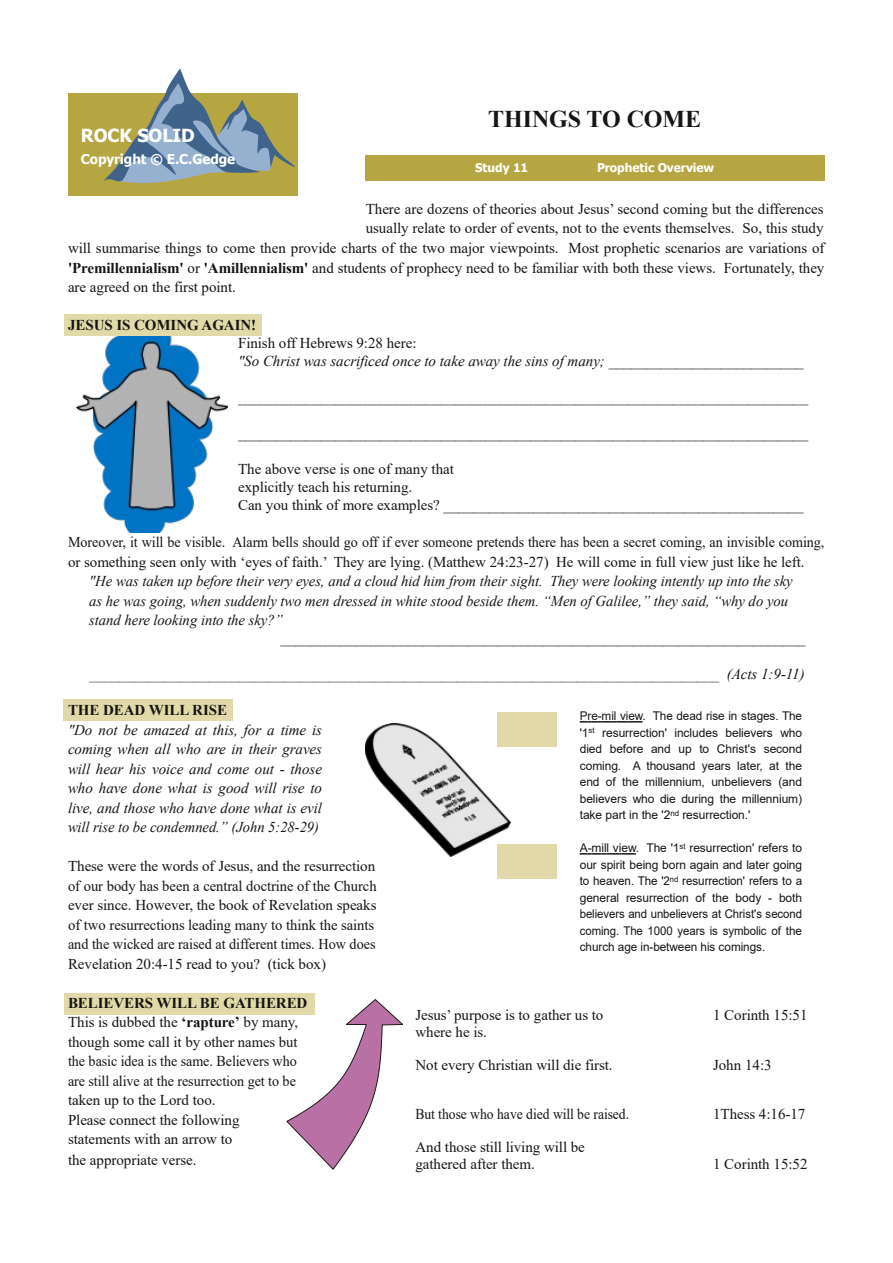
<style>
.page{position:relative;width:893px;height:1263px;background:#fff}
.page>*{position:absolute;margin:0;border:0;box-sizing:border-box;transform-origin:0 0}
.t1{font:700 24px "Times New Roman";color:#171513}
.t2{font:700 18px "Tahoma";letter-spacing:-.005em;color:#fff}
.t3{font:15px/19.5px "Times New Roman";letter-spacing:-.005em;color:#171513}
.t4{font:italic 15px/19.5px "Times New Roman";letter-spacing:-.005em;color:#171513}
.t5{font:15px/19.5px "Times New Roman";letter-spacing:-.005em;color:#171513;scale:.94 1}
.t6{font:700 15px "Times New Roman";letter-spacing:-.005em;color:#171513}
.t7{font:15px "Times New Roman";letter-spacing:-.005em;color:#171513;scale:.91 1}
.t8{font:700 13.5px "Tahoma";letter-spacing:-.005em;color:#fff}
.t9{font:12px/16.5px "Arial";letter-spacing:-.005em;color:#171513;text-align:justify}
.t10{font:700 12px "Tahoma";letter-spacing:-.005em;color:#fff}
.s1{font-weight:700}
.s2{font-style:italic}
</style>
<div class="page">
<div style="left:366px;top:155px;width:459px;height:25px;background:#b5a642"></div>
<div style="left:68px;top:93px;width:230px;height:102px;background:#b5a642"></div>
<svg style="left:104px;top:68px;width:191px;height:115px"></svg>
<img style="left:77px;top:335px;width:150px;height:198px">
<div style="left:64px;top:993px;width:251px;height:21px;background:#e1daa8"></div>
<div style="left:64px;top:314px;width:197px;height:21px;background:#e1daa8"></div>
<div style="left:64px;top:699px;width:169px;height:22px;background:#e1daa8"></div>
<svg style="left:287px;top:999px;width:116px;height:170px"></svg>
<svg style="left:580px;top:721px;width:62px;height:1px"></svg>
<svg style="left:580px;top:853px;width:56px;height:1px"></svg>
<div style="left:498px;top:845px;width:59px;height:34px;background:#e1daa8"></div>
<div style="left:498px;top:713px;width:59px;height:34px;background:#e1daa8"></div>
<img style="left:366px;top:723px;width:145px;height:133px">
<h1 class="t1" style="left:488px;top:105px;width:214px">THINGS TO COME</h1>
<p class="t10" style="left:475px;top:160px;width:55px">Study 11</p>
<p class="t10" style="left:597px;top:160px;width:119px">Prophetic Overview</p>
<p class="t3" style="left:366px;top:199px;width:460px">There are dozens of theories about Jesus’ second coming but the differences</p>
<p class="t3" style="left:366px;top:219px;width:459px">usually relate to order of events, not to the events themselves. So, this study</p>
<p class="t3" style="left:68px;top:238px;width:758px">will summarise things to come then provide charts of the two major viewpoints. Most prophetic scenarios are variations of</p>
<p class="t3" style="left:68px;top:258px;width:758px"><span class="s1">'Premillennialism'</span> or <span class="s1">'Amillennialism'</span> and students of prophecy need to be familiar with both these views. Fortunately, they</p>
<p class="t3" style="left:68px;top:277px;width:169px">are agreed on the first point.</p>
<p class="t6" style="left:68px;top:316px;width:190px">JESUS IS COMING AGAIN!</p>
<p class="t3" style="left:238px;top:334px;width:567px;line-height:18px">Finish off Hebrews 9:28 here:<br><span class="s2">"So Christ was sacrificed once to take away the sins of many;</span> __________________________</p>
<p class="t3" style="left:238px;top:387px;width:572px">____________________________________________________________________________</p>
<p class="t3" style="left:238px;top:423px;width:572px">____________________________________________________________________________</p>
<p class="t3" style="left:238px;top:460px;width:567px;line-height:18px">The above verse is one of many that<br>explicitly teach his returning.<br>Can you think of more examples? ________________________________________________</p>
<p class="t5" style="left:68px;top:532px;width:806px">Moreover, it will be visible. Alarm bells should go off if ever someone pretends there has been a secret coming, an invisible coming, or something seen only with ‘eyes of faith.’ They are lying. (Matthew 24:23-27) He will come in full view just like he left.</p>
<p class="t4" style="left:89px;top:571px;width:705px">"He was taken up before their very eyes, and a cloud hid him from their sight. They were looking intently up into the sky as he was going, when suddenly two men dressed in white stood beside them. “Men of Galilee,” they said, “why do you stand here looking into the sky?”</p>
<p class="t3" style="left:281px;top:628px;width:526px">______________________________________________________________________</p>
<p class="t4" style="left:89px;top:664px;width:717px">____________________________________________________________________________________ (Acts 1:9-11)</p>
<p class="t6" style="left:68px;top:702px;width:160px">THE DEAD WILL RISE</p>
<p class="t4" style="left:68px;top:720px;width:256px;text-align:justify">"Do not be amazed at this, for a time is coming when all who are in their graves will hear his voice and come out - those who have done what is good will rise to live, and those who have done what is evil will rise to be condemned.” (John 5:28-29)</p>
<p class="t3" style="left:68px;top:856px;width:310px">These were the words of Jesus, and the resurrection of our body has been a central doctrine of the Church ever since. However, the book of Revelation speaks of two resurrections leading many to think the saints and the wicked are raised at different times. How does Revelation 20:4-15 read to you? (tick box)</p>
<p class="t3" style="left:68px;top:993px;width:241px"><span class="s1">BELIEVERS WILL BE GATHERED </span>This is dubbed the <span class="s1">‘rapture’</span> by many, though some call it by other names but the basic idea is the same. Believers who are still alive at the resurrection get to be taken up to the Lord too.<br>Please connect the following<br>statements with an arrow to</p>
<p class="t3" style="left:68px;top:1150px;width:130px">the appropriate verse.</p>
<p class="t2" style="left:81px;top:124px;width:116px">ROCK SOLID</p>
<p class="t8" style="left:81px;top:151px;width:156px">Copyright © E.C.Gedge</p>
<p class="t9" style="left:580px;top:708px;width:224px">Pre-mil view. The dead rise in stages. The '1<sup>st</sup> resurrection' includes believers who died before and up to Christ's second coming. A thousand years later, at the end of the millennium, unbelievers (and believers who die during the millennium) take part in the '2<sup>nd</sup> resurrection.'</p>
<p class="t9" style="left:580px;top:840px;width:224px">A-mill view. The '1<sup>st</sup> resurrection' refers to our spirit being born again and later going to heaven. The '2<sup>nd</sup> resurrection' refers to a general resurrection of the body - both believers and unbelievers at Christ's second coming. The 1000 years is symbolic of the church age in-between his comings.</p>
<p class="t3" style="left:415px;top:1006px;width:189px">Jesus’ purpose is to gather us to</p>
<p class="t3" style="left:713px;top:1006px;width:96px">1 Corinth 15:51</p>
<p class="t3" style="left:415px;top:1022px;width:73px">where he is.</p>
<p class="t3" style="left:415px;top:1055px;width:199px">Not every Christian will die first.</p>
<p class="t3" style="left:713px;top:1055px;width:60px">John 14:3</p>
<p class="t7" style="left:415px;top:1106px;width:236px">But those who have died will be raised.</p>
<p class="t3" style="left:713px;top:1105px;width:94px">1Thess 4:16-17</p>
<p class="t3" style="left:415px;top:1139px;width:171px;line-height:16.5px">And those still living will be gathered after them.</p>
<p class="t3" style="left:713px;top:1154px;width:96px">1 Corinth 15:52</p>
</div>
